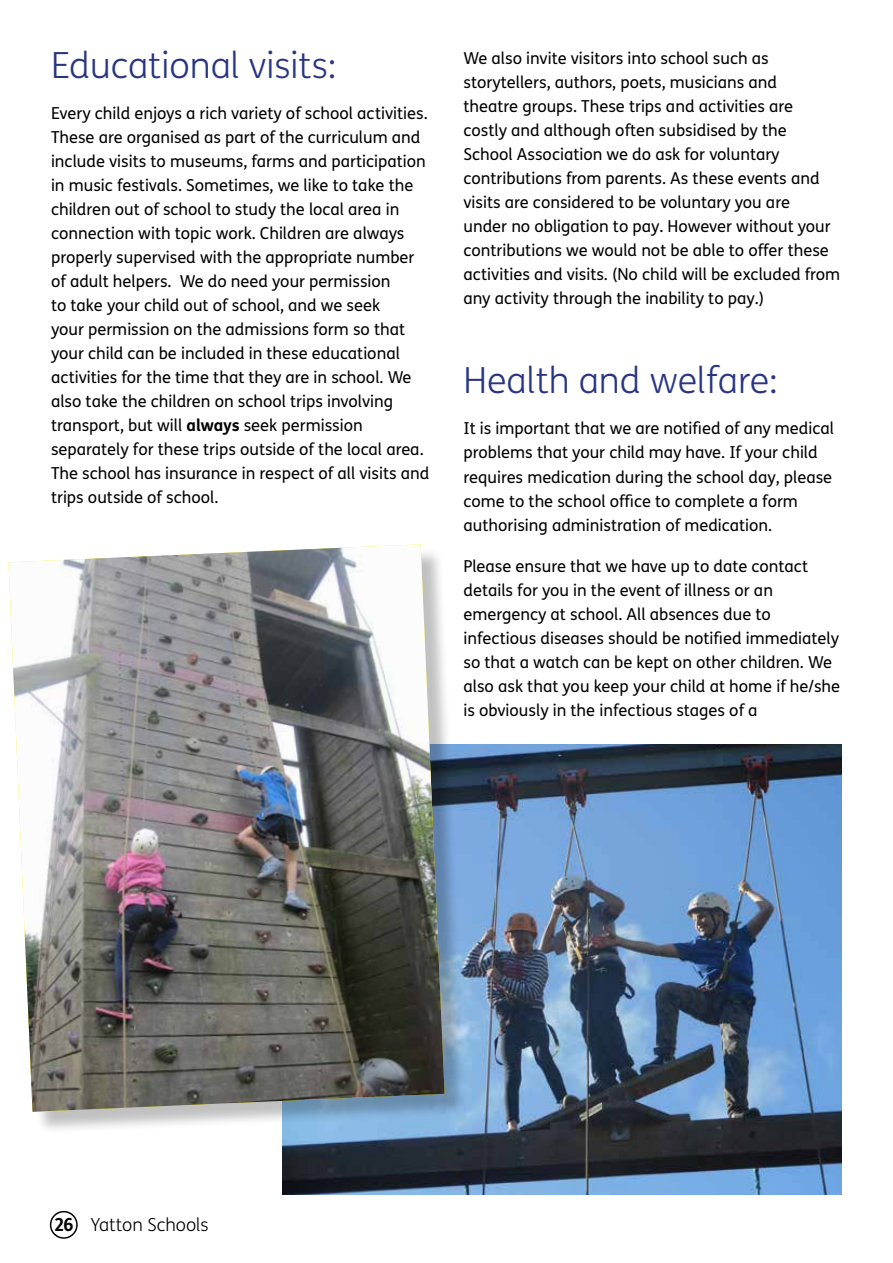
<style>
.page{position:relative;width:893px;height:1263px;background:#fff}
.page>*{position:absolute;margin:0;border:0;box-sizing:border-box;transform-origin:0 0}
.t1{font:300 36px "FS Me";color:#283583}
.t2{font:300 18px "FS Me";color:#000}
.t3{font:16.5px/24px "FS Me";color:#000}
.s1{font-weight:700}
</style>
<div class="page">
<img style="left:282px;top:744px;width:560px;height:451px">
<div style="left:12px;top:547px;width:455px;height:587px;background:#000;opacity:.25"></div>
<img style="left:9px;top:544px;width:436px;height:568px">
<div style="left:50px;top:1211px;width:28px;height:28px;border:2px solid #000;border-radius:50%"></div>
<h1 class="t1" style="left:51px;top:41px;width:287px">Educational visits:</h1>
<p class="t3" style="left:51px;top:101px;width:380px">Every child enjoys a rich variety of school activities.<br>These are organised as part of the curriculum and include visits to museums, farms and participation in music festivals. Sometimes, we like to take the children out of school to study the local area in connection with topic work. Children are always properly supervised with the appropriate number of adult helpers. We do need your permission<br>to take your child out of school, and we seek<br>your permission on the admissions form so that your child can be included in these educational activities for the time that they are in school. We also take the children on school trips involving transport, but will <span class="s1">always</span> seek permission separately for these trips outside of the local area.<br>The school has insurance in respect of all visits and trips outside of school.</p>
<p class="t3" style="left:463px;top:45px;width:378px">We also invite visitors into school such as storytellers, authors, poets, musicians and<br>theatre groups. These trips and activities are costly and although often subsidised by the<br>School Association we do ask for voluntary contributions from parents. As these events and visits are considered to be voluntary you are<br>under no obligation to pay. However without your contributions we would not be able to offer these activities and visits. (No child will be excluded from any activity through the inability to pay.)</p>
<h1 class="t1" style="left:463px;top:356px;width:316px">Health and welfare:</h1>
<p class="t3" style="left:463px;top:416px;width:372px">It is important that we are notified of any medical problems that your child may have. If your child requires medication during the school day, please come to the school office to complete a form authorising administration of medication.</p>
<p class="t3" style="left:463px;top:553px;width:378px">Please ensure that we have up to date contact details for you in the event of illness or an emergency at school. All absences due to infectious diseases should be notified immediately so that a watch can be kept on other children. We also ask that you keep your child at home if he/she is obviously in the infectious stages of a</p>
<p class="t2" style="left:54px;top:1212px;width:156px"><span class="s1">26</span> Yatton Schools</p>
</div>
